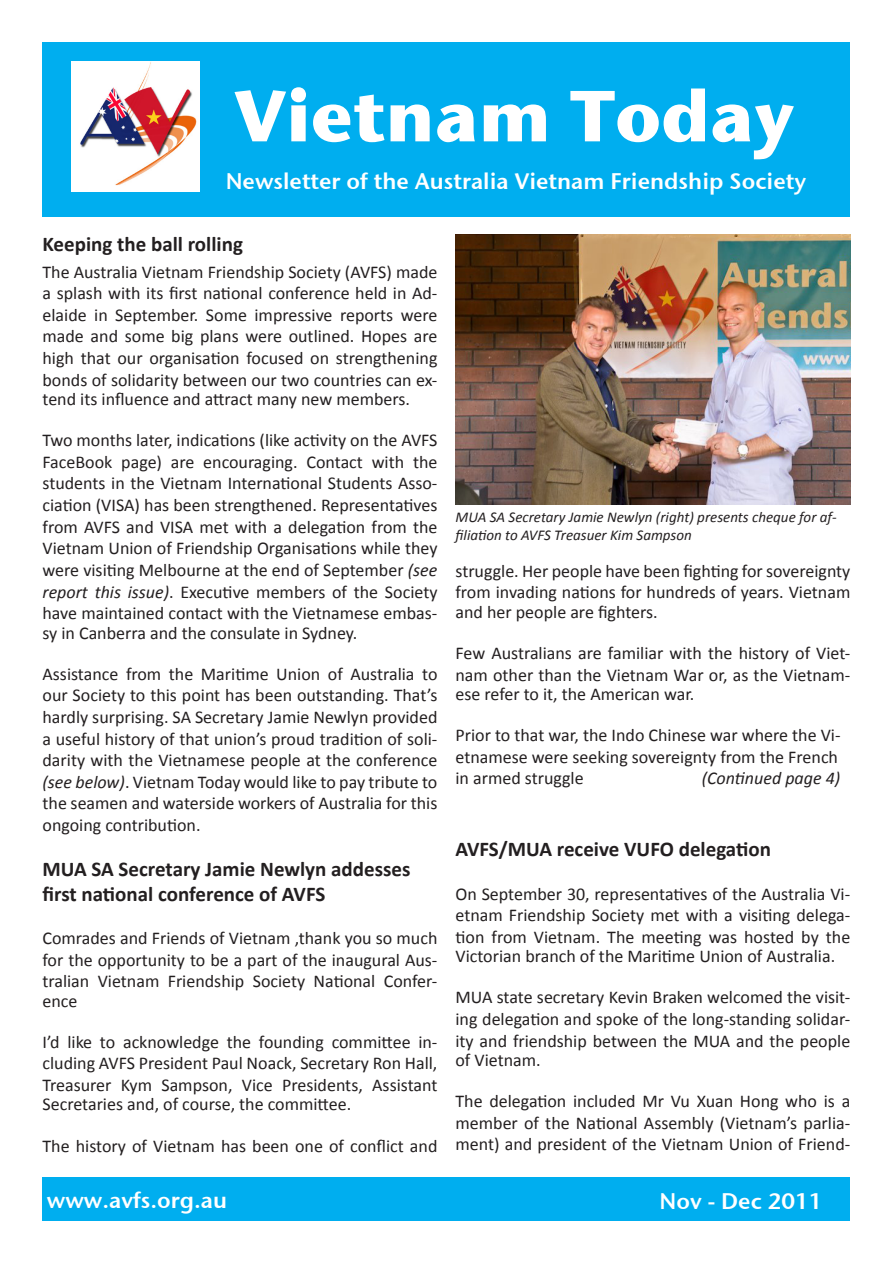
<style>
.page{position:relative;width:893px;height:1263px;background:#fff}
.page>*{position:absolute;margin:0;border:0;box-sizing:border-box;transform-origin:0 0}
.t1{font:700 72px "Stone Sans ITC";color:#fff}
.t2{font:22.5px "Stone Sans Sem ITCTT Semi";color:#fff}
.t3{font:700 21px/25.2px "Calibri";color:#231f20}
.t4{font:18px/21.6px "Calibri";color:#231f20;text-align:justify}
.t5{font:italic 18px "Calibri";color:#231f20}
.t6{font:italic 15px/18px "Calibri";color:#231f20}
.s1{font-style:italic}
</style>
<div class="page">
<div style="left:43px;top:43px;width:807px;height:174px;background:#00aeef"></div>
<div style="left:43px;top:1176px;width:807px;height:44px;background:#00aeef"></div>
<img style="left:71px;top:61px;width:129px;height:131px">
<div style="left:78px;top:150px;width:74px;height:9px;background:#fff"></div>
<img style="left:456px;top:235px;width:394px;height:270px">
<p class="t1" style="left:234px;top:52px;width:561px">Vietnam Today</p>
<p class="t2" style="left:226px;top:162px;width:582px">Newsletter of the Australia Vietnam Friendship Society</p>
<p class="t3" style="left:43px;top:231px;width:202px">Keeping the ball rolling</p>
<p class="t4" style="left:43px;top:261px;width:396px">The Australia Vietnam Friendship Society (AVFS) made a splash with its first national conference held in Ad&shy;elaide in September. Some impressive reports were made and some big plans were outlined. Hopes are high that our organisation focused on strengthening bonds of solidarity between our two countries can ex-</p>
<p class="t4" style="left:43px;top:388px;width:369px">tend its influence and attract many new members.</p>
<p class="t4" style="left:43px;top:430px;width:396px">Two months later, indications (like activity on the AVFS FaceBook page) are encouraging. Contact with the students in the Vietnam International Students Asso&shy;ciation (VISA) has been strengthened. Representatives from AVFS and VISA met with a delegation from the Vietnam Union of Friendship Organisations while they were visiting Melbourne at the end of September <span class="s1">(see report this issue)</span>. Executive members of the Society have maintained contact with the Vietnamese embas-</p>
<p class="t4" style="left:43px;top:622px;width:316px">sy in Canberra and the consulate in Sydney.</p>
<p class="t4" style="left:43px;top:663px;width:396px">Assistance from the Maritime Union of Australia to our Society to this point has been outstanding. That’s hardly surprising. SA Secretary Jamie Newlyn provided a useful history of that union’s proud tradition of soli&shy;darity with the Vietnamese people at the conference <span class="s1">(see below)</span>. Vietnam Today would like to pay tribute to the seamen and waterside workers of Australia for this ongoing contribution.</p>
<p class="t3" style="left:43px;top:856px;width:369px">MUA SA Secretary Jamie Newlyn addesses first national conference of AVFS</p>
<p class="t4" style="left:43px;top:927px;width:396px">Comrades and Friends of Vietnam ,thank you so much for the opportunity to be a part of the inaugural Aus&shy;tralian Vietnam Friendship Society National Confer-</p>
<p class="t4" style="left:43px;top:990px;width:36px">ence</p>
<p class="t4" style="left:43px;top:1031px;width:396px">I’d like to acknowledge the founding committee in&shy;cluding AVFS President Paul Noack, Secretary Ron Hall, Treasurer Kym Sampson, Vice Presidents, Assistant</p>
<p class="t4" style="left:43px;top:1094px;width:310px">Secretaries and, of course, the committee.</p>
<p class="t4" style="left:43px;top:1135px;width:396px">The history of Vietnam has been one of conflict and</p>
<p class="t6" style="left:456px;top:507px;width:382px">MUA SA Secretary Jamie Newlyn (right) presents cheque for af&shy;filiation to AVFS Treasuer Kim Sampson</p>
<p class="t4" style="left:455px;top:560px;width:396px">struggle. Her people have been fighting for sovereignty from invading nations for hundreds of years. Vietnam</p>
<p class="t4" style="left:455px;top:601px;width:204px">and her people are fighters.</p>
<p class="t4" style="left:455px;top:642px;width:396px">Few Australians are familiar with the history of Viet&shy;nam other than the Vietnam War or, as the Vietnam-</p>
<p class="t4" style="left:455px;top:683px;width:240px">ese refer to it, the American war.</p>
<p class="t4" style="left:455px;top:724px;width:387px;text-align:left">Prior to that war, the Indo Chinese war where the Vi&shy;etnamese were seeking sovereignty from the French in armed struggle</p>
<p class="t5" style="left:702px;top:766px;width:140px">(Continued page 4)</p>
<p class="t3" style="left:455px;top:837px;width:317px">AVFS/MUA receive VUFO delegation</p>
<p class="t4" style="left:455px;top:883px;width:396px">On September 30, representatives of the Australia Vi&shy;etnam Friendship Society met with a visiting delega&shy;tion from Vietnam. The meeting was hosted by the</p>
<p class="t4" style="left:455px;top:945px;width:381px">Victorian branch of the Maritime Union of Australia.</p>
<p class="t4" style="left:455px;top:987px;width:396px">MUA state secretary Kevin Braken welcomed the visit&shy;ing delegation and spoke of the long-standing solidar&shy;ity and friendship between the MUA and the people</p>
<p class="t4" style="left:455px;top:1049px;width:87px">of Vietnam.</p>
<p class="t4" style="left:455px;top:1090px;width:396px">The delegation included Mr Vu Xuan Hong who is a member of the National Assembly (Vietnam’s parlia&shy;ment) and president of the Vietnam Union of Friend-</p>
<p class="t2" style="left:47px;top:1181px;width:182px">www.avfs.org.au</p>
<p class="t2" style="left:659px;top:1182px;width:165px">Nov - Dec 2011</p>
</div>
